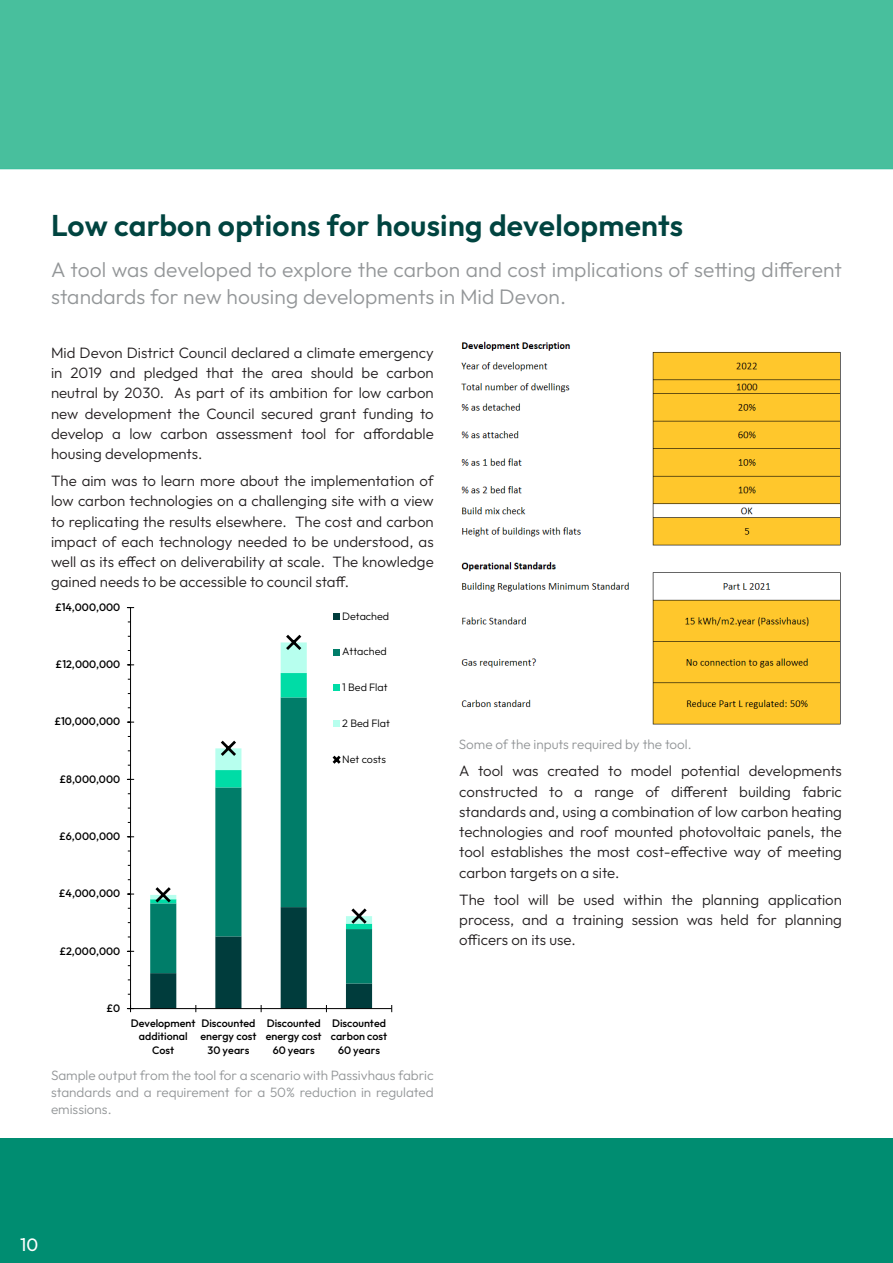
<style>
.page{position:relative;width:893px;height:1263px;background:#fff}
.page>*{position:absolute;margin:0;border:0;box-sizing:border-box;transform-origin:0 0}
.Heading2{font:600 30px "Outfit";letter-spacing:.01em;color:#004440}
.Intro_caption{font:300 21px/27px "Outfit";letter-spacing:.005em;color:#939698}
.t1{font:18px "Outfit";color:#fff}
.Body1{font:300 15px/20.2px "Outfit";color:#231f20;text-align:justify}
.t2{font:300 13.5px/16.8px "Outfit";color:#939698;text-align:justify}
.t3{font:500 10.8px/13.5px "Outfit";color:#000;text-align:center}
.t4{font:300 10.8px "Outfit";color:#000}
</style>
<div class="page">
<div style="left:0;top:0;width:893px;height:169px;background:#48bf9d"></div>
<div style="left:0;top:1138px;width:893px;height:125px;background:#008d71"></div>
<img style="left:461px;top:341px;width:380px;height:384px">
<svg style="left:215px;top:642px;width:125px;height:242px"></svg>
<hr style="left:130px;top:608px;width:1px;height:400px;background:#000">
<hr style="left:131px;top:1008px;width:261px;height:1px;background:#000">
<svg style="left:127px;top:1005px;width:7px;height:7px"></svg>
<svg style="left:218px;top:738px;width:21px;height:21px"></svg>
<svg style="left:283px;top:634px;width:21px;height:19px"></svg>
<svg style="left:150px;top:884px;width:222px;height:128px"></svg>
<svg style="left:333px;top:613px;width:6px;height:6px"></svg>
<svg style="left:333px;top:649px;width:6px;height:6px"></svg>
<svg style="left:333px;top:685px;width:6px;height:6px"></svg>
<svg style="left:333px;top:721px;width:6px;height:6px"></svg>
<svg style="left:330px;top:753px;width:11px;height:14px"></svg>
<p class="Heading2" style="left:51px;top:209px;width:634px">Low carbon options for housing developments</p>
<p class="Intro_caption" style="left:51px;top:256px;width:792px">A tool was developed to explore the carbon and cost implications of setting different standards for new housing developments in Mid Devon.</p>
<p class="Body1" style="left:51px;top:342px;width:384px">Mid Devon District Council declared a climate emergency in 2019 and pledged that the area should be carbon neutral by 2030. As part of its ambition for low carbon new development the Council secured grant funding to develop a low carbon assessment tool for affordable housing developments.</p>
<p class="Body1" style="left:51px;top:471px;width:384px">The aim was to learn more about the implementation of low carbon technologies on a challenging site with a view to replicating the results elsewhere. The cost and carbon impact of each technology needed to be understood, as well as its effect on deliverability at scale. The knowledge gained needs to be accessible to council staff.</p>
<p class="t3" style="left:55px;top:600px;width:67px">£14,000,000</p>
<p class="t3" style="left:56px;top:657px;width:66px">£12,000,000</p>
<p class="t3" style="left:54px;top:715px;width:67px">£10,000,000</p>
<p class="t3" style="left:59px;top:772px;width:62px">£8,000,000</p>
<p class="t3" style="left:59px;top:829px;width:62px">£6,000,000</p>
<p class="t4" style="left:342px;top:610px;width:49px">Detached</p>
<p class="t4" style="left:342px;top:645px;width:46px">Attached</p>
<p class="t4" style="left:342px;top:681px;width:47px">1 Bed Flat</p>
<p class="t4" style="left:342px;top:717px;width:49px">2 Bed Flat</p>
<p class="t4" style="left:342px;top:753px;width:45px">Net costs</p>
<p class="t3" style="left:59px;top:887px;width:63px">£4,000,000</p>
<p class="t3" style="left:59px;top:944px;width:62px">£2,000,000</p>
<p class="t3" style="left:106px;top:1001px;width:15px">£0</p>
<p class="t3" style="left:131px;top:1016px;width:66px">Development additional<br>Cost</p>
<p class="t3" style="left:201px;top:1016px;width:57px">Discounted energy cost<br>30 years</p>
<p class="t3" style="left:266px;top:1016px;width:57px">Discounted energy cost<br>60 years</p>
<p class="t3" style="left:331px;top:1016px;width:58px">Discounted carbon cost<br>60 years</p>
<p class="t2" style="left:51px;top:1067px;width:384px">Sample output from the tool for a scenario with Passivhaus fabric standards and a requirement for a 50% reduction in regulated emissions.</p>
<p class="t2" style="left:459px;top:736px;width:234px">Some of the inputs required by the tool.</p>
<p class="Body1" style="left:459px;top:761px;width:384px">A tool was created to model potential developments constructed to a range of different building fabric standards and, using a combination of low carbon heating technologies and roof mounted photovoltaic panels, the tool establishes the most cost-effective way of meeting carbon targets on a site.</p>
<p class="Body1" style="left:459px;top:889px;width:384px">The tool will be used within the planning application process, and a training session was held for planning officers on its use.</p>
<p class="t1" style="left:20px;top:1235px;width:20px">10</p>
</div>
